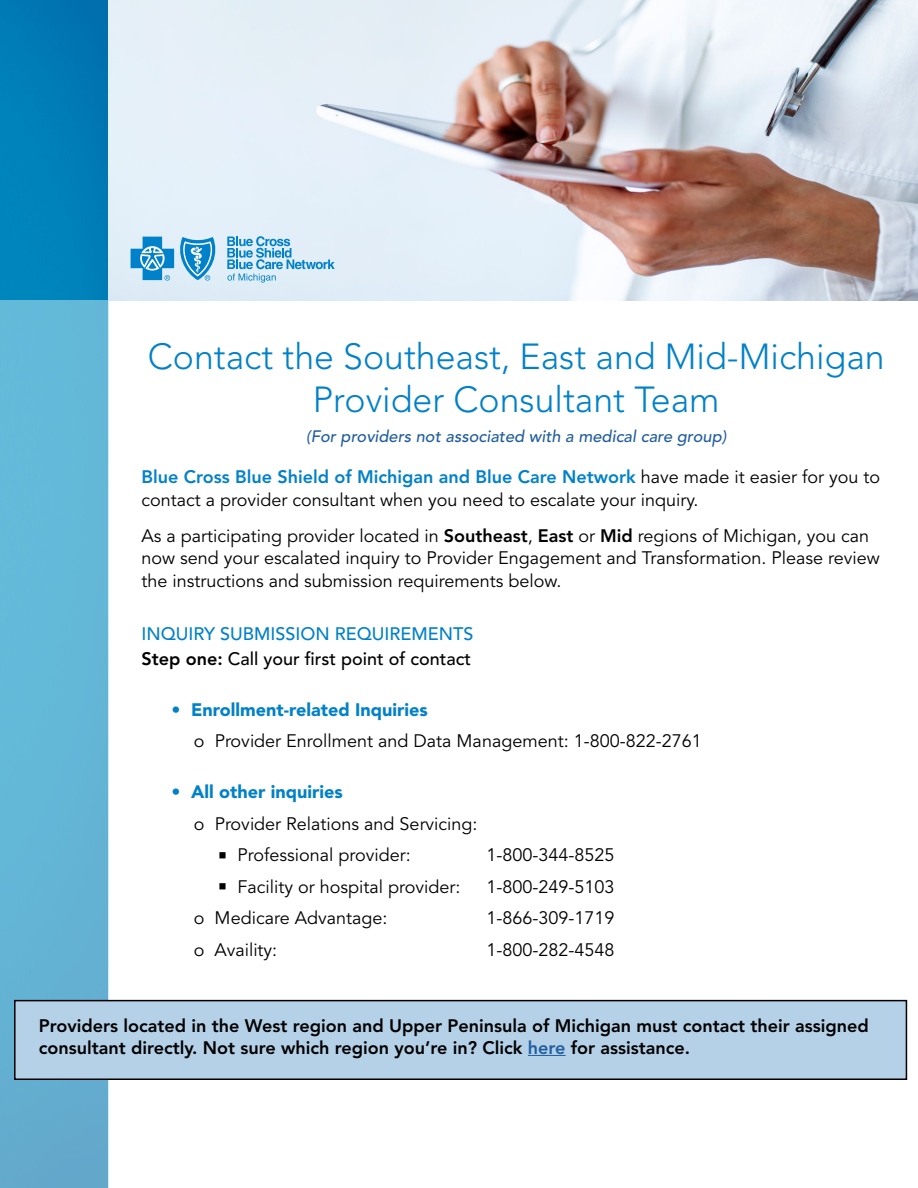
<style>
.page{position:relative;width:918px;height:1188px;background:#fff}
.page>*{position:absolute;margin:0;border:0;box-sizing:border-box;transform-origin:0 0}
.t1{font:300 36px/43.2px "Avenir LT Std";color:#0081c9;text-align:center}
.t2{font:18px/22.5px "Avenir LT Std";color:#000}
.t3{font:800 18px/21.6px "Avenir LT Std";color:#000}
.t4{font:500 18px/24.8px "Avenir LT Std";color:#0081c9}
.t5{font:900 18px "Avenir LT Std";color:#0081c9}
.t6{font:italic 500 16.5px "Avenir LT Std";color:#215e9e}
.s1{font-weight:800;color:#0081c9}
.s2{font-weight:800}
.s3{font-weight:800;color:#000}
.s4{color:#000}
.s5{color:#215e9e}
</style>
<div class="page">
<img style="left:108px;top:0;width:810px;height:300px">
<img style="left:0;top:0;width:108px;height:300px">
<div style="left:0;top:300px;width:109px;height:888px;background:linear-gradient(to right,#63b7d7,#63b3d4)"></div>
<div style="left:15px;top:1001px;width:891px;height:78px;background:#b4d1e8"></div>
<div style="left:14px;top:1000px;width:893px;height:80px;border:2px solid #000"></div>
<hr style="left:528px;top:1055px;width:38px;height:1px;background:#215e9e">
<svg style="left:227px;top:236px;width:108px;height:47px;background:#acd4ec"></svg>
<svg style="left:131px;top:237px;width:89px;height:44px;background:#75bae1"></svg>
<h1 class="t1" style="left:148px;top:335px;width:738px">Contact the Southeast, East and Mid-Michigan<br>Provider Consultant Team</h1>
<p class="t6" style="left:306px;top:427px;width:422px">(For providers not associated with a medical care group)</p>
<p class="t2" style="left:141px;top:466px;width:740px"><span class="s1">Blue Cross Blue Shield of Michigan and Blue Care Network</span> have made it easier for you to contact a provider consultant when you need to escalate your inquiry.</p>
<p class="t2" style="left:141px;top:525px;width:740px">As a participating provider located in <span class="s2">Southeast</span>, <span class="s2">East</span> or <span class="s2">Mid</span> regions of Michigan, you can now send your escalated inquiry to Provider Engagement and Transformation. Please review the instructions and submission requirements below.</p>
<p class="t4" style="left:141px;top:622px;width:333px">INQUIRY SUBMISSION REQUIREMENTS<br><span class="s3">Step one:</span> <span class="s4">Call your first point of contact</span></p>
<p class="t5" style="left:171px;top:699px;width:258px">• Enrollment-related Inquiries</p>
<p class="t2" style="left:194px;top:730px;width:509px">o Provider Enrollment and Data Management: 1-800-822-2761</p>
<p class="t5" style="left:171px;top:781px;width:173px">• All other inquiries</p>
<p class="t2" style="left:194px;top:813px;width:285px">o Provider Relations and Servicing:</p>
<p class="t2" style="left:218px;top:844px;width:194px">▪ Professional provider:</p>
<p class="t2" style="left:486px;top:844px;width:130px">1-800-344-8525</p>
<p class="t2" style="left:218px;top:876px;width:244px">▪ Facility or hospital provider:</p>
<p class="t2" style="left:486px;top:876px;width:130px">1-800-249-5103</p>
<p class="t2" style="left:194px;top:907px;width:195px">o Medicare Advantage:</p>
<p class="t2" style="left:486px;top:907px;width:130px">1-866-309-1719</p>
<p class="t2" style="left:194px;top:939px;width:85px">o Availity:</p>
<p class="t2" style="left:486px;top:939px;width:130px">1-800-282-4548</p>
<p class="t3" style="left:39px;top:1015px;width:832px">Providers located in the West region and Upper Peninsula of Michigan must contact their assigned consultant directly. Not sure which region you’re in? Click <span class="s5">here</span> for assistance.</p>
</div>
